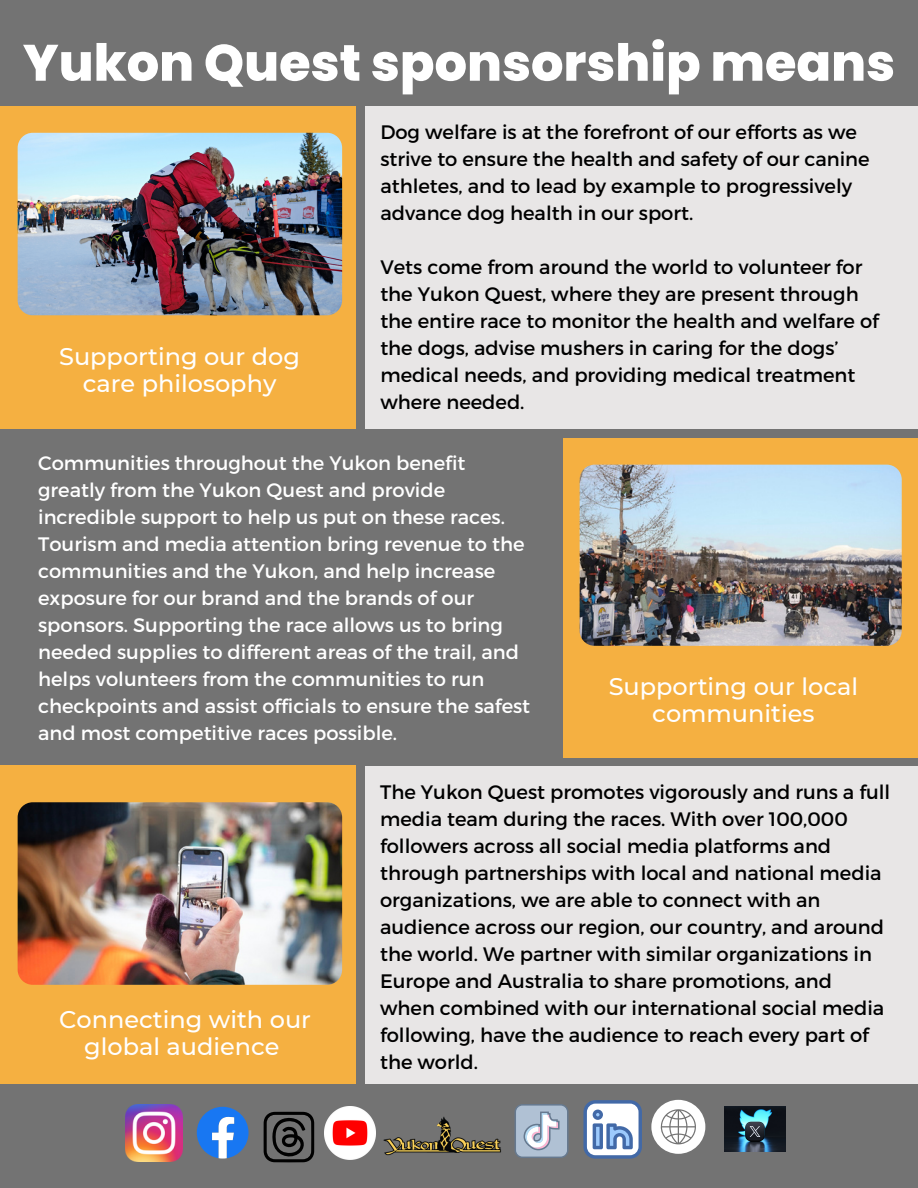
<style>
.page{position:relative;width:918px;height:1188px;background:#737373}
.page>*{position:absolute;margin:0;border:0;box-sizing:border-box;transform-origin:0 0}
.t1{font:800 51px "Poppins";color:#fff}
.t2{font:500 24px/27px "Montserrat";color:#fff;text-align:center}
.t3{font:19.5px/27px "Montserrat";color:#000}
.t4{font:19.5px/27px "Montserrat";color:#fff}
</style>
<div class="page">
<div style="left:0;top:106px;width:355px;height:323px;background:#f5b041"></div>
<img style="left:18px;top:133px;width:324px;height:182px;border-radius:15px">
<div style="left:563px;top:438px;width:355px;height:319px;background:#f5b041"></div>
<img style="left:580px;top:465px;width:322px;height:181px;border-radius:15px">
<div style="left:0;top:766px;width:355px;height:318px;background:#f5b041"></div>
<img style="left:18px;top:802px;width:324px;height:183px;border-radius:15px">
<img style="left:125px;top:1104px;width:57px;height:57px">
<svg style="left:197px;top:1107px;width:52px;height:52px"></svg>
<img style="left:324px;top:1107px;width:52px;height:53px">
<svg style="left:515px;top:1104px;width:54px;height:54px"></svg>
<svg style="left:583px;top:1100px;width:59px;height:59px"></svg>
<svg style="left:651px;top:1100px;width:54px;height:54px"></svg>
<svg style="left:264px;top:1112px;width:50px;height:50px"></svg>
<img style="left:725px;top:1107px;width:61px;height:45px">
<div style="left:365px;top:106px;width:553px;height:323px;background:#e8e6e6"></div>
<div style="left:365px;top:766px;width:553px;height:318px;background:#e8e6e6"></div>
<img style="left:383px;top:1116px;width:118px;height:40px">
<p class="t1" style="left:23px;top:27px;width:874px">Yukon Quest sponsorship means</p>
<p class="t2" style="left:59px;top:343px;width:242px">Supporting our dog care philosophy</p>
<p class="t3" style="left:380px;top:118px;width:491px">Dog welfare is at the forefront of our efforts as we strive to ensure the health and safety of our canine athletes, and to lead by example to progressively advance dog health in our sport.</p>
<p class="t3" style="left:380px;top:253px;width:500px">Vets come from around the world to volunteer for the Yukon Quest, where they are present through the entire race to monitor the health and welfare of the dogs, advise mushers in caring for the dogs’ medical needs, and providing medical treatment where needed.</p>
<p class="t4" style="left:38px;top:448px;width:494px">Communities throughout the Yukon benefit greatly from the Yukon Quest and provide incredible support to help us put on these races.<br>Tourism and media attention bring revenue to the communities and the Yukon, and help increase exposure for our brand and the brands of our sponsors. Supporting the race allows us to bring needed supplies to different areas of the trail, and helps volunteers from the communities to run checkpoints and assist officials to ensure the safest and most competitive races possible.</p>
<p class="t2" style="left:609px;top:672px;width:251px">Supporting our local communities</p>
<p class="t2" style="left:59px;top:1006px;width:253px">Connecting with our global audience</p>
<p class="t3" style="left:380px;top:777px;width:512px">The Yukon Quest promotes vigorously and runs a full media team during the races. With over 100,000 followers across all social media platforms and through partnerships with local and national media organizations, we are able to connect with an audience across our region, our country, and around the world. We partner with similar organizations in Europe and Australia to share promotions, and when combined with our international social media following, have the audience to reach every part of the world.</p>
</div>
